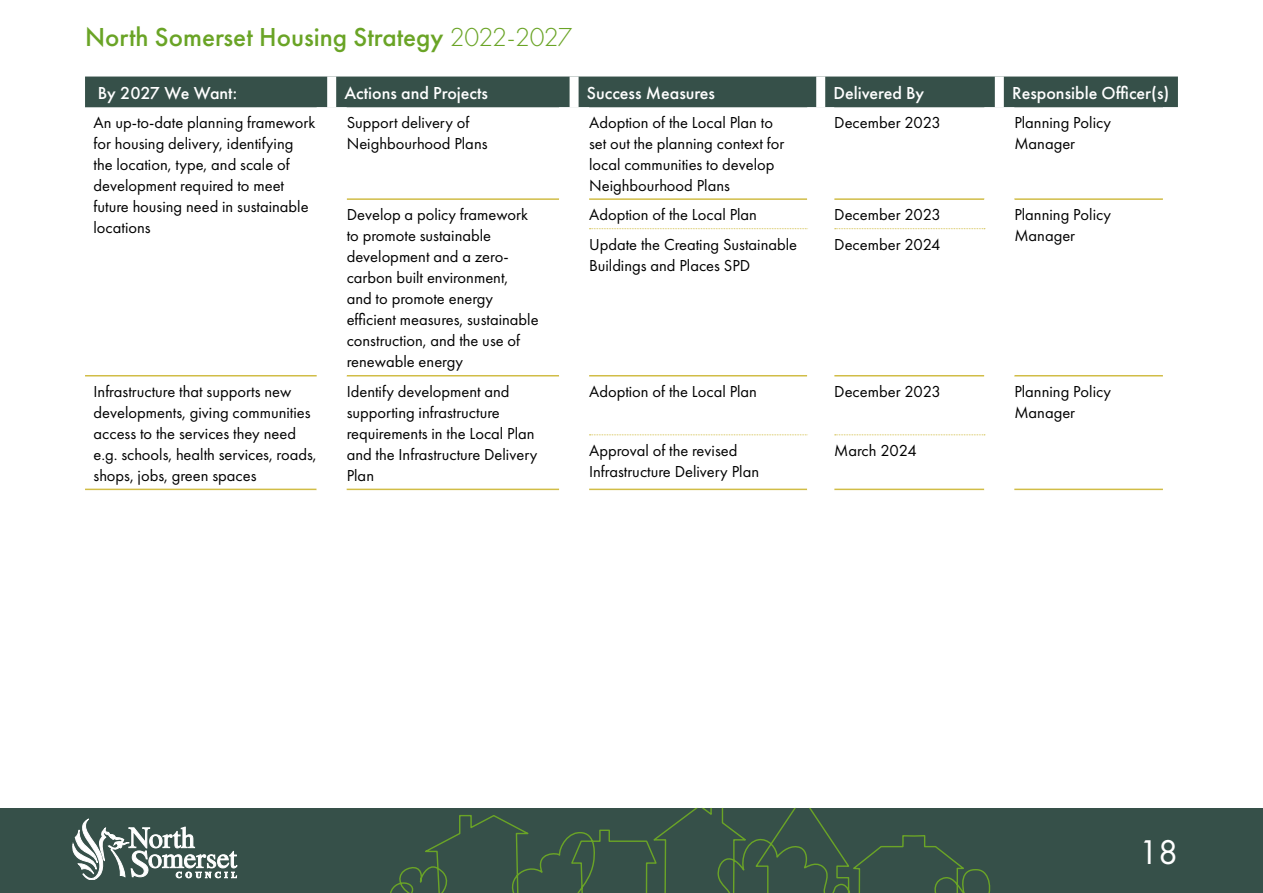
<style>
.page{position:relative;width:1263px;height:893px;background:#fff}
.page>*{position:absolute;margin:0;border:0;box-sizing:border-box;transform-origin:0 0}
.t1{font:31.5px "Futura LT";color:#fff}
.t2{font:500 27px "Futura PT";color:#6aa426}
.Table_header{font:500 18px "Futura PT";color:#fff}
.Tabel_text{font:16.5px/21px "Futura PT";color:#000}
.Repat_text{font:16.5px/21px "Futura PT";color:#000}
.s1{font-weight:300}
</style>
<div class="page">
<div style="left:85px;top:77px;width:1093px;height:30px;background:#365049"></div>
<div style="left:327px;top:77px;width:9px;height:30px;background:#fff"></div>
<div style="left:570px;top:77px;width:9px;height:30px;background:#fff"></div>
<div style="left:816px;top:77px;width:9px;height:30px;background:#fff"></div>
<div style="left:995px;top:77px;width:9px;height:30px;background:#fff"></div>
<hr style="left:589px;top:489px;width:218px;height:1px;background:#d1bd47">
<hr style="left:834px;top:489px;width:150px;height:1px;background:#d1bd47">
<hr style="left:589px;top:198px;width:218px;height:2px;background:#d1bd47">
<hr style="left:834px;top:198px;width:150px;height:2px;background:#d1bd47">
<hr style="left:589px;top:375px;width:218px;height:1px;background:#d1bd47">
<hr style="left:834px;top:375px;width:150px;height:1px;background:#d1bd47">
<hr style="left:1014px;top:489px;width:149px;height:1px;background:#d1bd47">
<hr style="left:85px;top:489px;width:232px;height:1px;background:#d1bd47">
<hr style="left:347px;top:489px;width:212px;height:1px;background:#d1bd47">
<hr style="left:347px;top:198px;width:212px;height:2px;background:#d1bd47">
<hr style="left:347px;top:375px;width:212px;height:1px;background:#d1bd47">
<hr style="left:1014px;top:198px;width:149px;height:2px;background:#d1bd47">
<hr style="left:1014px;top:375px;width:149px;height:1px;background:#d1bd47">
<svg style="left:589px;top:228px;width:218px;height:1px"></svg>
<svg style="left:835px;top:228px;width:150px;height:1px"></svg>
<svg style="left:589px;top:434px;width:218px;height:1px"></svg>
<svg style="left:835px;top:434px;width:150px;height:1px"></svg>
<hr style="left:85px;top:375px;width:232px;height:1px;background:#d1bd47">
<div style="left:0;top:808px;width:1263px;height:85px;background:#365049"></div>
<svg style="left:390px;top:808px;width:601px;height:85px"></svg>
<svg style="left:72px;top:819px;width:165px;height:61px"></svg>
<h2 class="t2" style="left:85px;top:21px;width:489px">North Somerset Housing Strategy <span class="s1">2022-2027</span></h2>
<p class="Table_header" style="left:98px;top:82px;width:141px">By 2027 We Want:</p>
<p class="Table_header" style="left:344px;top:82px;width:145px">Actions and Projects</p>
<p class="Table_header" style="left:587px;top:82px;width:130px">Success Measures</p>
<p class="Table_header" style="left:833px;top:82px;width:92px">Delivered By</p>
<p class="Table_header" style="left:1012px;top:82px;width:159px">Responsible Officer(s)</p>
<p class="Repat_text" style="left:94px;top:112px;width:223px">An up-to-date planning framework for housing delivery, identifying the location, type, and scale of development required to meet future housing need in sustainable locations</p>
<p class="Tabel_text" style="left:347px;top:112px;width:142px">Support delivery of<br>Neighbourhood Plans</p>
<p class="Tabel_text" style="left:589px;top:112px;width:197px">Adoption of the Local Plan to set out the planning context for local communities to develop<br>Neighbourhood Plans</p>
<p class="Tabel_text" style="left:834px;top:112px;width:108px">December 2023</p>
<p class="Tabel_text" style="left:1014px;top:112px;width:98px">Planning Policy<br>Manager</p>
<p class="Tabel_text" style="left:347px;top:204px;width:193px">Develop a policy framework to promote sustainable development and a zero&shy;carbon built environment,<br>and to promote energy efficient measures, sustainable construction, and the use of renewable energy</p>
<p class="Tabel_text" style="left:589px;top:204px;width:169px">Adoption of the Local Plan</p>
<p class="Tabel_text" style="left:834px;top:204px;width:108px">December 2023</p>
<p class="Tabel_text" style="left:1014px;top:204px;width:98px">Planning Policy<br>Manager</p>
<p class="Tabel_text" style="left:589px;top:234px;width:210px">Update the Creating Sustainable<br>Buildings and Places SPD</p>
<p class="Tabel_text" style="left:834px;top:234px;width:108px">December 2024</p>
<p class="Tabel_text" style="left:94px;top:381px;width:225px">Infrastructure that supports new developments, giving communities access to the services they need e.g. schools, health services, roads, shops, jobs, green spaces</p>
<p class="Tabel_text" style="left:347px;top:381px;width:192px">Identify development and supporting infrastructure requirements in the Local Plan and the Infrastructure Delivery<br>Plan</p>
<p class="Tabel_text" style="left:589px;top:381px;width:169px">Adoption of the Local Plan</p>
<p class="Tabel_text" style="left:834px;top:381px;width:108px">December 2023</p>
<p class="Tabel_text" style="left:1014px;top:381px;width:98px">Planning Policy<br>Manager</p>
<p class="Tabel_text" style="left:589px;top:440px;width:171px">Approval of the revised<br>Infrastructure Delivery Plan</p>
<p class="Tabel_text" style="left:834px;top:440px;width:84px">March 2024</p>
<h1 class="t1" style="left:1139px;top:832px;width:40px">18</h1>
</div>
